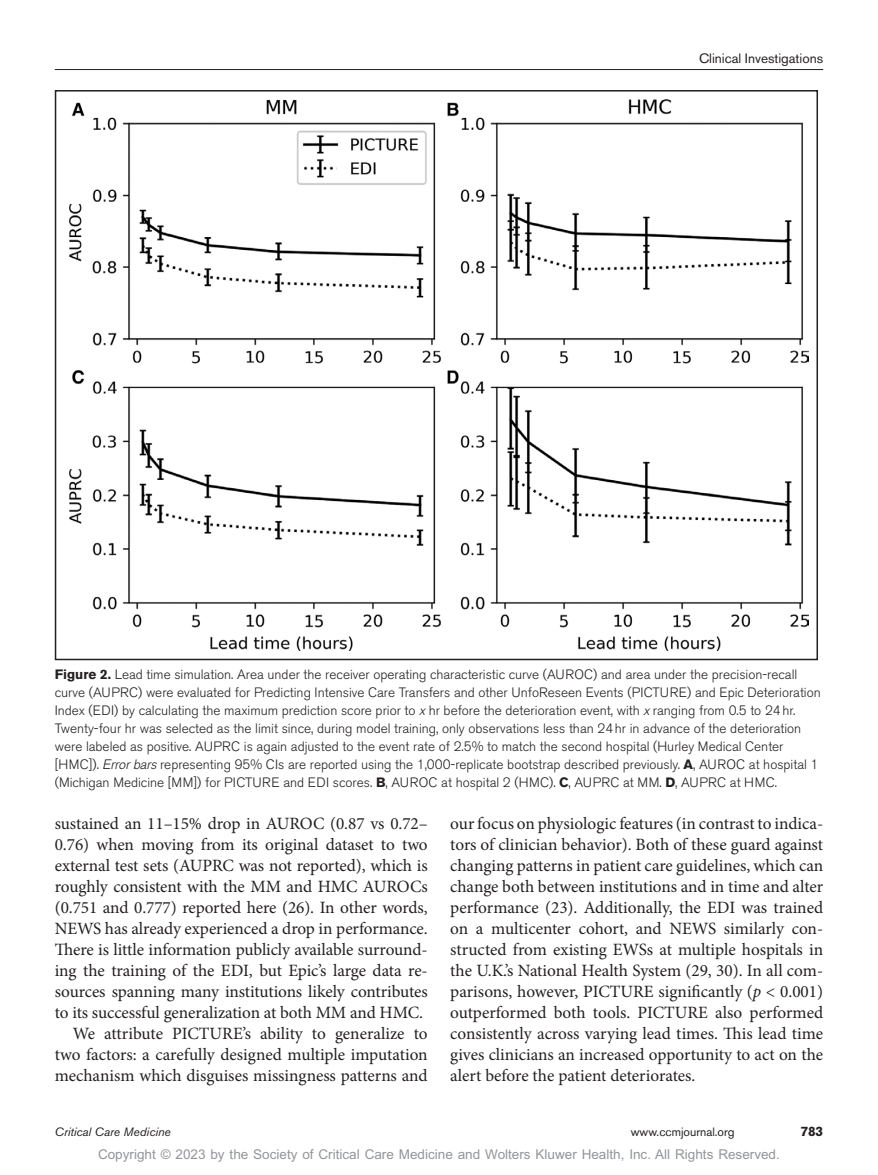
<style>
.page{position:relative;width:878px;height:1175px;background:#fff}
.page>*{position:absolute;margin:0;border:0;box-sizing:border-box;transform-origin:0 0}
.t1{font:17.25px/21px "Minion Pro";letter-spacing:-.005em;color:#231f20;text-align:right}
.t2{font:300 13.5px/18px "Akzidenz Grotesk BE";color:#231f20}
.t3{font:13.5px "Arial MT Std";color:#939598}
.t4{font:13.5px "Akzidenz Grotesk BE";color:#231f20}
.t5{font:700 13.5px "Akzidenz Grotesk BE";color:#231f20}
.t6{font:italic 12px "Akzidenz Grotesk BE";color:#231f20}
.t7{font:12px "Akzidenz Grotesk BE";color:#231f20}
.s1{font-weight:700}
.s2{font-family:"Akzidenz Grotesk";font-style:italic}
.s3{font-style:italic}
</style>
<div class="page">
<hr style="left:55px;top:69px;width:768px;height:1px;background:#231f20">
<img style="left:70px;top:100px;width:738px;height:550px">
<p class="t4" style="left:699px;top:50px;width:126px">Clinical Investigations</p>
<p class="t2" style="left:55px;top:665px;width:767px"><span class="s1">Figure 2.</span> Lead time simulation. Area under the receiver operating characteristic curve (AUROC) and area under the precision-recall curve (AUPRC) were evaluated for Predicting Intensive Care Transfers and other UnfoReseen Events (PICTURE) and Epic Deterioration Index (EDI) by calculating the maximum prediction score prior to <span class="s2">x</span> hr before the deterioration event, with <span class="s2">x</span> ranging from 0.5 to 24hr.<br>Twenty-four hr was selected as the limit since, during model training, only observations less than 24hr in advance of the deterioration were labeled as positive. AUPRC is again adjusted to the event rate of 2.5% to match the second hospital (Hurley Medical Center [HMC]). <span class="s2">Error bars</span> representing 95% CIs are reported using the 1,000-replicate bootstrap described previously. <span class="s1">A</span>, AUROC at hospital 1 (Michigan Medicine [MM]) for PICTURE and EDI scores. <span class="s1">B</span>, AUROC at hospital 2 (HMC). <span class="s1">C</span>, AUPRC at MM. <span class="s1">D</span>, AUPRC at HMC.</p>
<p class="t1" style="left:55px;top:813px;width:374px">sustained an 11–15% drop in AUROC (0.87 vs 0.72– 0.76) when moving from its original dataset to two external test sets (AUPRC was not reported), which is roughly consistent with the MM and HMC AUROCs (0.751 and 0.777) reported here (26). In other words, NEWS has already experienced a drop in performance.<br>There is little information publicly available surround&shy;ing the training of the EDI, but Epic’s large data re&shy;sources spanning many institutions likely contributes to its successful generalization at both MM and HMC.<br>We attribute PICTURE’s ability to generalize to two factors: a carefully designed multiple imputation mechanism which disguises missingness patterns and</p>
<p class="t1" style="left:450px;top:813px;width:374px;text-align:justify">our focus on physiologic features (in contrast to indica&shy;tors of clinician behavior). Both of these guard against changing patterns in patient care guidelines, which can change both between institutions and in time and alter performance (23). Additionally, the EDI was trained on a multicenter cohort, and NEWS similarly con&shy;structed from existing EWSs at multiple hospitals in the U.K.’s National Health System (29, 30). In all com&shy;parisons, however, PICTURE significantly (<span class="s3">p</span> &lt; 0.001) outperformed both tools. PICTURE also performed consistently across varying lead times. This lead time gives clinicians an increased opportunity to act on the alert before the patient deteriorates.</p>
<p class="t6" style="left:55px;top:1125px;width:118px">Critical Care Medicine</p>
<p class="t7" style="left:630px;top:1125px;width:105px">www.ccmjournal.org</p>
<p class="t5" style="left:800px;top:1123px;width:24px">783</p>
<p class="t3" style="left:98px;top:1146px;width:683px">Copyright © 2023 by the Society of Critical Care Medicine and Wolters Kluwer Health, Inc. All Rights Reserved.</p>
</div>
